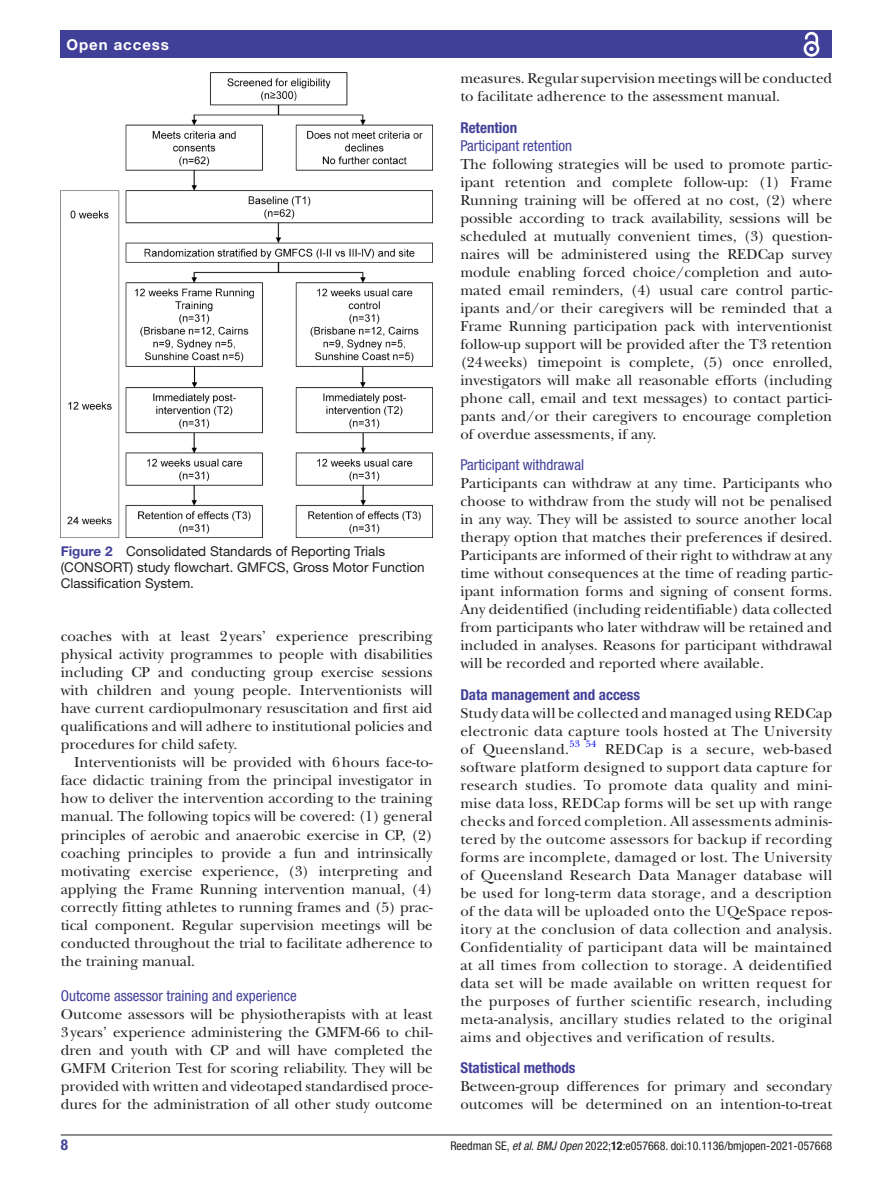
<style>
.page{position:relative;width:893px;height:1191px;background:#fff}
.page>*{position:absolute;margin:0;border:0;box-sizing:border-box;transform-origin:0 0}
.t1{font:15px/18px "New Baskerville";color:#231f20;text-align:justify}
.t2{font:condensed 15px "Helvetica Neue LT Std";color:#414099}
.t3{font:700 condensed 15px "Helvetica Neue LT Std";color:#414099}
.t4{font:700 15px "Helvetica Neue LT Std";letter-spacing:.065em;color:#fff}
.t5{font:13.5px/16.2px "Helvetica Neue LT Std";color:#231f20}
.t6{font:condensed 12px "Helvetica Neue LT Std";color:#231f20}
.s1{font-weight:700;color:#414099}
.s2{font-style:italic}
.s3{font-weight:700}
</style>
<div class="page">
<hr style="left:61px;top:1134px;width:771px;height:1px;background:#231f20">
<div style="left:61px;top:31px;width:771px;height:27px;background:#414099"></div>
<svg style="left:803px;top:31px;width:17px;height:26px"></svg>
<img style="left:61px;top:73px;width:372px;height:465px">
<p class="t4" style="left:66px;top:35px;width:104px">Open access</p>
<p class="t5" style="left:61px;top:542px;width:366px"><span class="s1">Figure 2</span> Consolidated Standards of Reporting Trials (CONSORT) study flowchart. GMFCS, Gross Motor Function<br>Classification System.</p>
<p class="t1" style="left:61px;top:627px;width:373px">coaches with at least 2years’ experience prescribing physical activity programmes to people with disabilities including CP and conducting group exercise sessions with children and young people. Interventionists will have current cardiopulmonary resuscitation and first aid qualifications and will adhere to institutional policies and procedures for child safety.</p>
<p class="t1" style="left:61px;top:753px;width:373px;text-indent:14px">Interventionists will be provided with 6hours face-to&shy;face didactic training from the principal investigator in how to deliver the intervention according to the training manual. The following topics will be covered: (1) general principles of aerobic and anaerobic exercise in CP, (2) coaching principles to provide a fun and intrinsically motivating exercise experience, (3) interpreting and applying the Frame Running intervention manual, (4) correctly fitting athletes to running frames and (5) prac&shy;tical component. Regular supervision meetings will be conducted throughout the trial to facilitate adherence to the training manual.</p>
<p class="t2" style="left:61px;top:987px;width:237px">Outcome assessor training and experience</p>
<p class="t1" style="left:61px;top:1005px;width:373px">Outcome assessors will be physiotherapists with at least 3years’ experience administering the GMFM-66 to chil&shy;dren and youth with CP and will have completed the GMFM Criterion Test for scoring reliability. They will be provided with written and videotaped standardised proce&shy;dures for the administration of all other study outcome</p>
<p class="t1" style="left:460px;top:69px;width:373px">measures. Regular supervision meetings will be conducted to facilitate adherence to the assessment manual.</p>
<p class="t3" style="left:460px;top:118px;width:58px">Retention</p>
<p class="t2" style="left:460px;top:136px;width:113px">Participant retention</p>
<p class="t1" style="left:460px;top:155px;width:373px">The following strategies will be used to promote partic&shy;ipant retention and complete follow-up: (1) Frame Running training will be offered at no cost, (2) where possible according to track availability, sessions will be scheduled at mutually convenient times, (3) question&shy;naires will be administered using the REDCap survey module enabling forced choice/completion and auto&shy;mated email reminders, (4) usual care control partic&shy;ipants and/or their caregivers will be reminded that a Frame Running participation pack with interventionist follow-up support will be provided after the T3 retention (24weeks) timepoint is complete, (5) once enrolled, investigators will make all reasonable efforts (including phone call, email and text messages) to contact partici&shy;pants and/or their caregivers to encourage completion of overdue assessments, if any.</p>
<p class="t2" style="left:460px;top:456px;width:125px">Participant withdrawal</p>
<p class="t1" style="left:460px;top:474px;width:373px">Participants can withdraw at any time. Participants who choose to withdraw from the study will not be penalised in any way. They will be assisted to source another local therapy option that matches their preferences if desired.<br>Participants are informed of their right to withdraw at any time without consequences at the time of reading partic&shy;ipant information forms and signing of consent forms.<br>Any deidentified (including reidentifiable) data collected from participants who later withdraw will be retained and included in analyses. Reasons for participant withdrawal will be recorded and reported where available.</p>
<p class="t3" style="left:460px;top:685px;width:181px">Data management and access</p>
<p class="t1" style="left:460px;top:704px;width:373px">Study data will be collected and managed using REDCap electronic data capture tools hosted at The University of Queensland.<sup>53</sup> <sup>54</sup></p>
<p class="t1" style="left:460px;top:740px;width:373px;text-indent:145px">REDCap is a secure, web-based software platform designed to support data capture for research studies. To promote data quality and mini&shy;mise data loss, REDCap forms will be set up with range checks and forced completion. All assessments adminis&shy;tered by the outcome assessors for backup if recording forms are incomplete, damaged or lost. The University of Queensland Research Data Manager database will be used for long-term data storage, and a description of the data will be uploaded onto the UQeSpace repos&shy;itory at the conclusion of data collection and analysis.<br>Confidentiality of participant data will be maintained at all times from collection to storage. A deidentified data set will be made available on written request for the purposes of further scientific research, including meta-analysis, ancillary studies related to the original aims and objectives and verification of results.</p>
<p class="t3" style="left:460px;top:1059px;width:117px">Statistical methods</p>
<p class="t1" style="left:460px;top:1077px;width:373px">Between-group differences for primary and secondary outcomes will be determined on an intention-to-treat</p>
<p class="t3" style="left:61px;top:1135px;width:9px">8</p>
<p class="t6" style="left:450px;top:1138px;width:383px">Reedman SE, <span class="s2">et al</span>. <span class="s2">BMJ Open</span> 2022;<span class="s3">12</span>:e057668. doi:10.1136/bmjopen-2021-057668</p>
</div>
